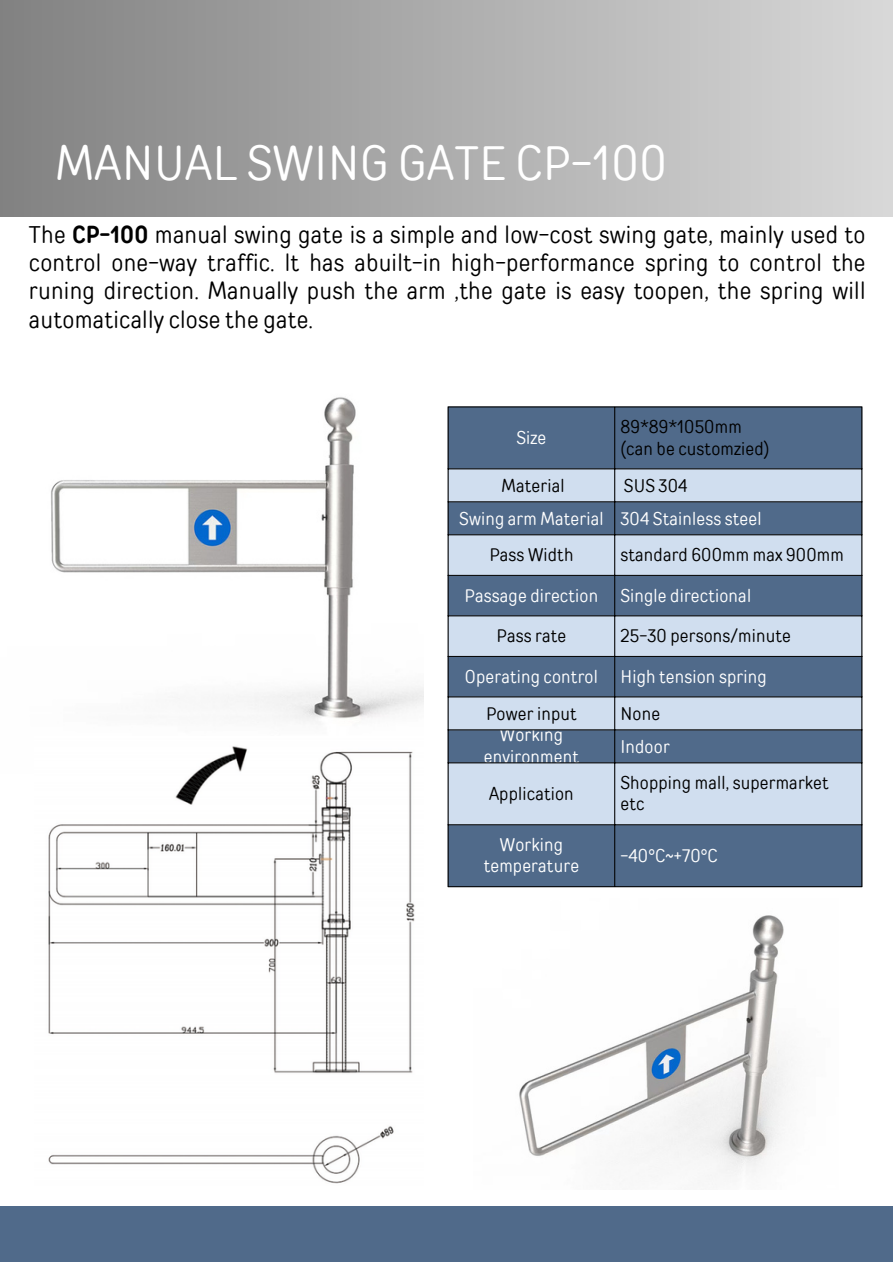
<style>
.page{position:relative;width:893px;height:1262px;background:#fff}
.page>*{position:absolute;margin:0;border:0;box-sizing:border-box;transform-origin:0 0}
.t1{font:48px "TT Rounds Condensed";letter-spacing:.01em;color:#fff}
.t2{font:24px/28.2px "TT Rounds Condensed";letter-spacing:.01em;color:#000;text-align:justify}
.t3{font:18px/21.3px "TT Rounds Condensed";letter-spacing:.01em;color:#fff;text-align:center}
.t4{font:18px/21.3px "TT Rounds Condensed";letter-spacing:.01em;color:#000}
.s1{font-weight:700}
</style>
<div class="page">
<div style="left:0;top:0;width:892px;height:216px;background:linear-gradient(to right,#818181,#d8d8d8)"></div>
<div style="left:448px;top:407px;width:413px;height:479px;background:#506a8a"></div>
<svg style="left:448px;top:469px;width:413px;height:355px;background:#99acc3"></svg>
<hr style="left:447px;top:407px;width:1px;height:479px;background:#000">
<hr style="left:614px;top:407px;width:1px;height:479px;background:#000">
<hr style="left:861px;top:407px;width:1px;height:479px;background:#000">
<hr style="left:447px;top:406px;width:414px;height:1px;background:#000">
<hr style="left:447px;top:468px;width:414px;height:1px;background:#000">
<hr style="left:447px;top:501px;width:414px;height:1px;background:#000">
<hr style="left:447px;top:534px;width:414px;height:1px;background:#000">
<hr style="left:447px;top:575px;width:414px;height:1px;background:#000">
<hr style="left:447px;top:615px;width:414px;height:1px;background:#000">
<hr style="left:447px;top:656px;width:414px;height:1px;background:#000">
<hr style="left:447px;top:696px;width:414px;height:1px;background:#000">
<hr style="left:447px;top:729px;width:414px;height:1px;background:#000">
<hr style="left:447px;top:762px;width:414px;height:1px;background:#000">
<hr style="left:447px;top:824px;width:414px;height:1px;background:#000">
<hr style="left:447px;top:886px;width:414px;height:1px;background:#000">
<img style="left:519px;top:915px;width:269px;height:261px">
<img style="left:51px;top:397px;width:372px;height:325px">
<img style="left:48px;top:746px;width:367px;height:438px">
<div style="left:0;top:1205px;width:892px;height:56px;background:#506a8a"></div>
<p class="t1" style="left:55px;top:134px;width:612px">MANUAL SWING GATE CP-100</p>
<p class="t2" style="left:29px;top:220px;width:837px">The <span class="s1">CP-100</span> manual swing gate is a simple and low-cost swing gate, mainly used to control one-way traffic. lt has abuilt-in high-performance spring to control the runing direction. Manually push the arm ,the gate is easy toopen, the spring will automatically close the gate.</p>
<h1 class="t3" style="left:516px;top:427px;width:31px">Size</h1>
<p class="t4" style="left:620px;top:416px;width:123px">89*89*1050mm</p>
<p class="t4" style="left:620px;top:437px;width:151px">(can be customzied)</p>
<p class="t4" style="left:501px;top:474px;width:65px">Material</p>
<p class="t4" style="left:623px;top:474px;width:65px">SUS 304</p>
<p class="t3" style="left:459px;top:507px;width:146px">Swing arm Material</p>
<p class="t3" style="left:620px;top:507px;width:142px">304 Stainless steel</p>
<p class="t4" style="left:489px;top:544px;width:86px">Pass Width</p>
<p class="t4" style="left:620px;top:544px;width:225px">standard 600mm max 900mm</p>
<p class="t3" style="left:464px;top:584px;width:135px">Passage direction</p>
<p class="t3" style="left:620px;top:584px;width:132px">Single directional</p>
<p class="t4" style="left:496px;top:625px;width:71px">Pass rate</p>
<p class="t4" style="left:620px;top:625px;width:172px">25-30 persons/minute</p>
<p class="t3" style="left:464px;top:665px;width:134px">Operating control</p>
<p class="t3" style="left:620px;top:665px;width:148px">High tension spring</p>
<p class="t4" style="left:486px;top:702px;width:92px">Power input</p>
<p class="t4" style="left:620px;top:702px;width:41px">None</p>
<p class="t3" style="left:483px;top:724px;width:96px">Working environment</p>
<p class="t3" style="left:620px;top:735px;width:51px">Indoor</p>
<p class="t4" style="left:489px;top:783px;width:86px">Application</p>
<p class="t4" style="left:620px;top:772px;width:210px">Shopping mall, supermarket etc</p>
<p class="t3" style="left:483px;top:833px;width:97px">Working temperature</p>
<p class="t3" style="left:620px;top:845px;width:99px">-40°C~+70°C</p>
</div>
